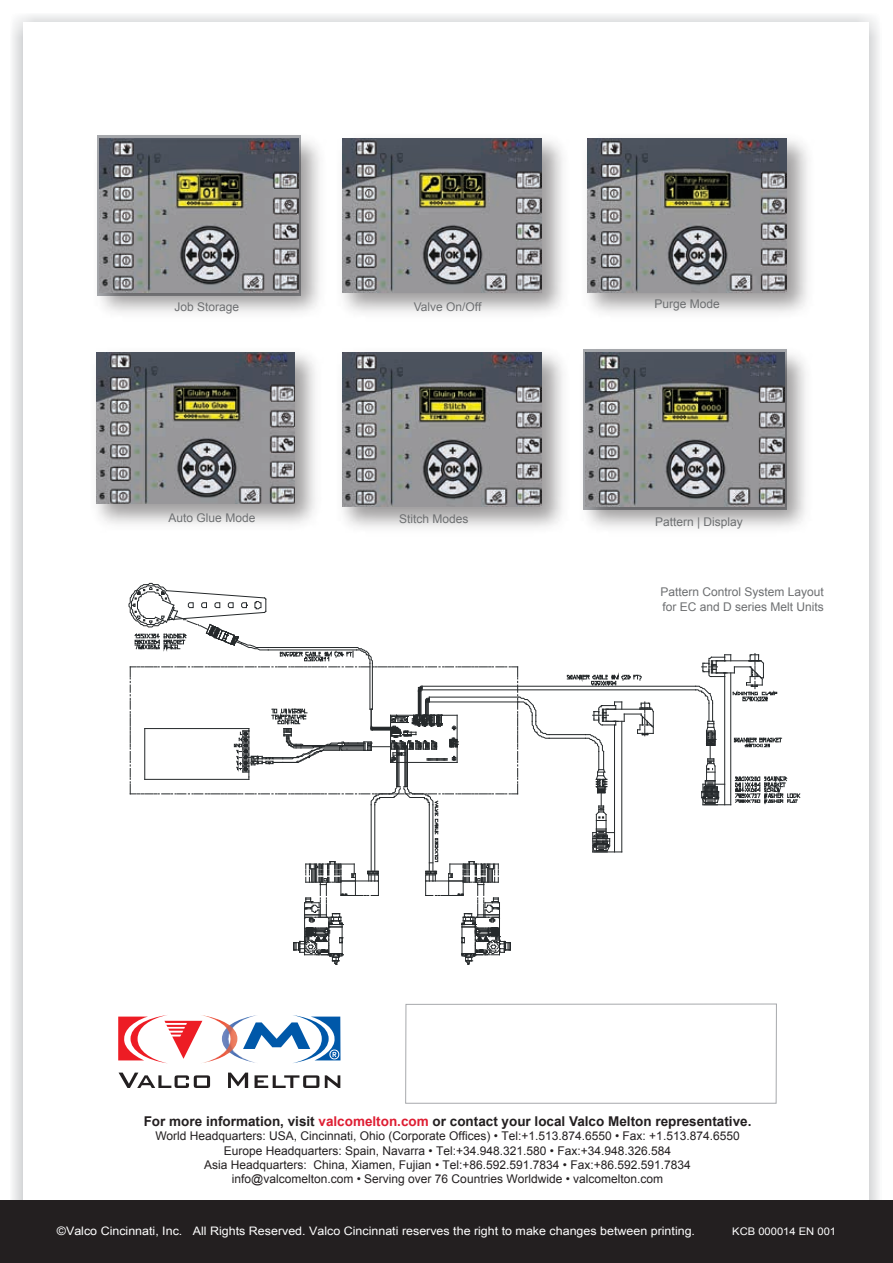
<style>
.page{position:relative;width:893px;height:1263px;background:#fff}
.page>*{position:absolute;margin:0;border:0;box-sizing:border-box;transform-origin:0 0}
.t1{font:700 13.5px "Arial";color:#231f20}
.t2{font:12px/14.4px "Arial";color:#231f20;text-align:center}
.t3{font:12px/15px "Arial";color:#6d6f71}
.t4{font:11.7px "Arial";color:#fff;scale:1.07 1}
.t5{font:10.5px "Arial";color:#fff;scale:1.07 1}
.s1{color:#de1e33}
</style>
<div class="page">
<div style="left:0;top:1200px;width:893px;height:63px;background:#231f20"></div>
<img style="left:237px;top:1018px;width:6px;height:42px">
<img style="left:202px;top:1015px;width:35px;height:48px">
<svg style="left:119px;top:1072px;width:221px;height:16px"></svg>
<svg style="left:118px;top:1015px;width:84px;height:48px"></svg>
<svg style="left:243px;top:1015px;width:97px;height:48px"></svg>
<div style="left:405px;top:1004px;width:372px;height:99px;border:1px solid #a7a9ac"></div>
<hr style="left:422px;top:686px;width:274px;height:1px;background:#25292b">
<hr style="left:422px;top:690px;width:274px;height:1px;background:#25292b">
<svg style="left:567px;top:675px;width:75px;height:11px"></svg>
<svg style="left:695px;top:653px;width:105px;height:152px"></svg>
<svg style="left:585px;top:702px;width:69px;height:151px"></svg>
<hr style="left:549px;top:734px;width:36px;height:1px;background:#25292b">
<svg style="left:128px;top:583px;width:422px;height:382px"></svg>
<hr style="left:549px;top:738px;width:36px;height:1px;background:#25292b">
<img style="left:96px;top:352px;width:219px;height:172px">
<img style="left:97px;top:353px;width:197px;height:151px">
<img style="left:97px;top:135px;width:223px;height:178px">
<img style="left:100px;top:139px;width:198px;height:153px">
<img style="left:583px;top:349px;width:223px;height:179px">
<img style="left:586px;top:353px;width:198px;height:153px">
<img style="left:587px;top:138px;width:221px;height:175px">
<img style="left:587px;top:139px;width:199px;height:153px">
<img style="left:342px;top:352px;width:221px;height:176px">
<img style="left:343px;top:353px;width:198px;height:153px">
<img style="left:342px;top:138px;width:221px;height:175px">
<img style="left:343px;top:139px;width:198px;height:153px">
<p class="t3" style="left:175px;top:299px;width:66px">Job Storage</p>
<p class="t3" style="left:414px;top:299px;width:69px">Valve On/Off</p>
<p class="t3" style="left:654px;top:296px;width:67px">Purge Mode</p>
<p class="t3" style="left:169px;top:511px;width:88px">Auto Glue Mode</p>
<p class="t3" style="left:399px;top:512px;width:71px">Stitch Modes</p>
<p class="t3" style="left:655px;top:515px;width:89px">Pattern | Display</p>
<p class="t3" style="left:660px;top:584px;width:165px">Pattern Control System Layout for EC and D series Melt Units</p>
<p class="t1" style="left:144px;top:1112px;width:609px">For more information, visit <span class="s1">valcomelton.com</span> or contact your local Valco Melton representative.</p>
<p class="t2" style="left:155px;top:1129px;width:586px">World Headquarters: USA, Cincinnati, Ohio (Corporate Offices) • Tel:+1.513.874.6550 • Fax: +1.513.874.6550<br>Europe Headquarters: Spain, Navarra • Tel:+34.948.321.580 • Fax:+34.948.326.584<br>Asia Headquarters: China, Xiamen, Fujian • Tel:+86.592.591.7834 • Fax:+86.592.591.7834 info@valcomelton.com • Serving over 76 Countries Worldwide • valcomelton.com</p>
<p class="t4" style="left:57px;top:1223px;width:598px">©Valco Cincinnati, Inc. All Rights Reserved. Valco Cincinnati reserves the right to make changes between printing.</p>
<p class="t5" style="left:732px;top:1224px;width:99px">KCB 000014 EN 001</p>
</div>
